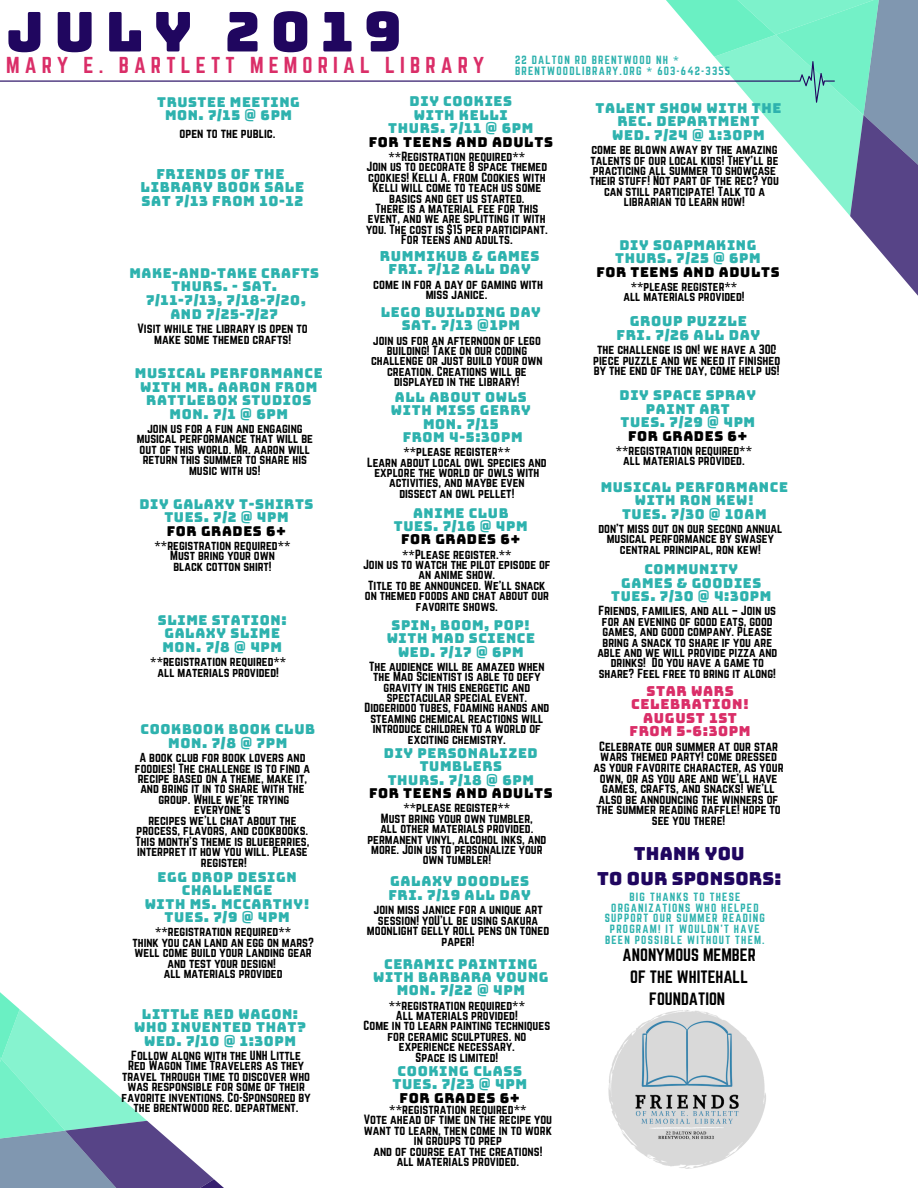
<style>
.page{position:relative;width:918px;height:1188px;background:#fff}
.page>*{position:absolute;margin:0;border:0;box-sizing:border-box;transform-origin:0 0}
.t1{font:54.9px "Bungee";letter-spacing:.185em;color:#20065f}
.t2{font:20.25px "Norwester";letter-spacing:.255em;color:#da2e68}
.t3{font:18px/24.5px "Bungee";letter-spacing:.01em;color:#20065f;text-align:center}
.t4{font:15.75px/22px "Norwester";color:#000;text-align:center}
.t5{font:13.8px/13.6px "Bungee";letter-spacing:.045em;color:#2eb2ae;text-align:center}
.t6{font:13.8px/13.6px "Bungee";letter-spacing:.045em;color:#da2e68;text-align:center}
.t7{font:13.8px "Bungee";letter-spacing:.045em;color:#000}
.t8{font:13.65px/13.4px "Bungee";letter-spacing:.045em;color:#2eb2ae;text-align:center}
.t9{font:13.65px "Bungee";letter-spacing:.045em;color:#000}
.t10{font:11.85px/10.5px "Norwester";color:#000;text-align:center}
.t11{font:11.7px/10.4px "Norwester";color:#000;text-align:center}
.t12{font:10.5px/10.6px "Norwester";letter-spacing:.115em;color:#2eb2ae}
.s1{font-family:"Noto Sans"}
</style>
<div class="page">
<svg style="left:0;top:992px;width:224px;height:196px"></svg>
<svg style="left:0;top:0;width:918px;height:296px"></svg>
<img style="left:608px;top:1010px;width:158px;height:159px">
<img style="left:752px;top:0;width:44px;height:22px">
<h1 class="t1" style="left:6px;top:4px;width:397px">JULY 2019</h1>
<h2 class="t2" style="left:6px;top:55px;width:480px">MARY E. BARTLETT MEMORIAL LIBRARY</h2>
<p class="t12" style="left:515px;top:55px;width:216px">22 DALTON RD BRENTWOOD NH <span class="s1">*<br></span>BRENTWOODLIBRARY.ORG <span class="s1">*</span> 603-642-3355</p>
<p class="t8" style="left:157px;top:95px;width:144px">TRUSTEE MEETING<br>MON. 7/15 @ 6PM</p>
<p class="t10" style="left:180px;top:128px;width:98px">open to the public.</p>
<p class="t5" style="left:141px;top:167px;width:165px">FRIENDS OF THE<br>LIBRARY BOOK SALE<br>SAT 7/13 FROM 10-12</p>
<p class="t8" style="left:129px;top:266px;width:191px">MAKE-AND-TAKE CRAFTS<br>THURS. - SAT.<br>7/11-7/13, 7/18-7/20,<br>AND 7/25-7/27</p>
<p class="t10" style="left:138px;top:324px;width:172px">Visit while the library is open to make some themed crafts!</p>
<p class="t8" style="left:135px;top:367px;width:189px">MUSICAL PERFORMANCE<br>WITH MR. AARON FROM<br>RATTLEBOX STUDIOS<br>MON. 7/1 @ 6PM</p>
<p class="t11" style="left:137px;top:424px;width:178px">join us for a fun and engaging musical performance that will be out of this world. Mr. aaron will return this summer to share his music with us!</p>
<p class="t8" style="left:140px;top:497px;width:175px">DIY GALAXY T-SHIRTS<br>TUES. 7/2 @ 4PM</p>
<p class="t9" style="left:167px;top:524px;width:121px">FOR GRADES 6+</p>
<p class="t11" style="left:155px;top:541px;width:138px"><span class="s1">**</span>registration required<span class="s1">**<br></span>Must bring your own black cotton shirt!</p>
<p class="t8" style="left:158px;top:614px;width:130px">SLIME STATION:<br>GALAXY SLIME<br>MON. 7/8 @ 4PM</p>
<p class="t11" style="left:150px;top:657px;width:138px"><span class="s1">**</span>registration required<span class="s1">** </span>all materials provided!</p>
<p class="t8" style="left:141px;top:723px;width:176px">COOKBOOK BOOK CLUB<br>MON. 7/8 @ 7PM</p>
<p class="t11" style="left:135px;top:753px;width:177px">A book club for book lovers and foodies! The challenge is to find a recipe based on a theme, make it, and bring it in to share with the group. While we’re trying everyone’s<br>recipes we’ll chat about the process, flavors, and cookbooks.<br>This month’s theme is blueberries, interpret it how you will. Please register!</p>
<p class="t8" style="left:145px;top:870px;width:166px">EGG DROP DESIGN<br>CHALLENGE<br>WITH MS. MCCARTHY!<br>TUES. 7/9 @ 4PM</p>
<p class="t11" style="left:132px;top:927px;width:183px"><span class="s1">**</span>registration required<span class="s1">**<br></span>think you can land an egg on mars? well come build your landing gear and test your design!<br>all materials provided</p>
<p class="t8" style="left:134px;top:1007px;width:173px">LITTLE RED WAGON:<br>WHO INVENTED THAT?<br>WED. 7/10 @ 1:30PM</p>
<p class="t11" style="left:122px;top:1050px;width:191px">Follow along with the UNH Little Red Wagon Time Travelers as they travel through time to discover who was responsible for some of their favorite inventions. Co-Sponsored by the brentwood rec. department.</p>
<p class="t8" style="left:388px;top:95px;width:147px">DIY COOKIES<br>WITH KELLI<br>THURS. 7/11 @ 6PM</p>
<p class="t9" style="left:369px;top:135px;width:186px">FOR TEENS AND ADULTS</p>
<p class="t11" style="left:366px;top:151px;width:183px"><span class="s1">**</span>Registration required<span class="s1">**<br></span>Join us to decorate 8 space themed cookies! Kelli A. from Cookies with<br>Kelli will come to teach us some basics and get us started.<br>There is a material fee for this event, and we are splitting it with you. The cost is $15 per participant.<br>For teens and adults.</p>
<p class="t5" style="left:380px;top:249px;width:161px">RUMMIKUB &amp; GAMES<br>FRI. 7/12 ALL DAY</p>
<p class="t10" style="left:373px;top:279px;width:171px">come in for a day of gaming with miss janice.</p>
<p class="t8" style="left:381px;top:305px;width:162px">LEGO BUILDING DAY<br>SAT. 7/13 @1PM</p>
<p class="t11" style="left:371px;top:335px;width:173px">join us for an afternoon of lego building! Take on our coding challenge or just build your own creation. Creations will be displayed in the library!</p>
<p class="t8" style="left:391px;top:390px;width:141px">ALL ABOUT OWLS<br>WITH MISS GERRY<br>MON. 7/15<br>FROM 4-5:30PM</p>
<p class="t11" style="left:367px;top:447px;width:181px"><span class="s1">**</span>please register<span class="s1">**<br></span>Learn about local owl species and explore the world of owls with activities, and maybe even<br>dissect an owl pellet!</p>
<p class="t8" style="left:394px;top:506px;width:135px">ANIME CLUB<br>TUES. 7/16 @ 4PM</p>
<p class="t9" style="left:401px;top:533px;width:121px">FOR GRADES 6+</p>
<p class="t11" style="left:363px;top:549px;width:189px"><span class="s1">**</span>Please register.<span class="s1">**<br></span>Join us to watch the pilot episode of an anime show.<br>Title to be announced. We'll snack on themed foods and chat about our favorite shows.</p>
<p class="t8" style="left:387px;top:618px;width:150px">SPIN, BOOM, POP!<br>WITH MAD SCIENCE<br>WED. 7/17 @ 6PM</p>
<p class="t11" style="left:365px;top:662px;width:186px">The audience will be amazed when the Mad Scientist is able to defy gravity in this energetic and spectacular special event.<br>Didgeridoo tubes, foaming hands and steaming chemical reactions will introduce children to a world of exciting chemistry.</p>
<p class="t8" style="left:384px;top:746px;width:155px">DIY PERSONALIZED<br>TUMBLERS<br>THURS. 7/18 @ 6PM</p>
<p class="t9" style="left:369px;top:786px;width:185px">FOR TEENS AND ADULTS</p>
<p class="t11" style="left:367px;top:803px;width:181px"><span class="s1">**</span>please register<span class="s1">**<br></span>Must bring your own tumbler,<br>all other materials provided. permanent vinyl, alcohol inks, and more. Join us to personalize your own tumbler!</p>
<p class="t5" style="left:389px;top:874px;width:144px;text-align:left">GALAXY DOODLES<br>FRI. 7/19 ALL DAY</p>
<p class="t10" style="left:367px;top:905px;width:184px">join miss janice for a unique art session! yoU'll be using sakura moonlight gelly roll pens on toned paper!</p>
<p class="t8" style="left:373px;top:957px;width:177px">CERAMIC PAINTING<br>WITH BARBARA YOUNG<br>MON. 7/22 @ 4PM</p>
<p class="t11" style="left:364px;top:1000px;width:188px"><span class="s1">**</span>registration required<span class="s1">**<br></span>All materials provided!<br>Come in to learn painting techniques for ceramic sculptures. no experience necessary.<br>Space is limited!</p>
<p class="t5" style="left:392px;top:1064px;width:136px">COOKING CLASS<br>TUES. 7/23 @ 4PM</p>
<p class="t7" style="left:400px;top:1091px;width:122px">FOR GRADES 6+</p>
<p class="t10" style="left:364px;top:1105px;width:190px"><span class="s1">**</span>registration required<span class="s1">**<br></span>Vote ahead of time on the recipe you want to learn, then come in to work in groups to prep<br>and of course eat the creations! all materials provided.</p>
<p class="t8" style="left:596px;top:101px;width:187px">TALENT SHOW WITH THE<br>REC. DEPARTMENT<br>WED. 7/24 @ 1:30PM</p>
<p class="t11" style="left:590px;top:145px;width:191px">come be blown away by the amazing talents of our local kids! They'll be practicing all summer to showcase their stuff! Not part of the rec? you can still participate! Talk to a librarian to learn how!</p>
<p class="t8" style="left:615px;top:238px;width:147px">DIY SOAPMAKING<br>THURS. 7/25 @ 6PM</p>
<p class="t9" style="left:596px;top:265px;width:185px">FOR TEENS AND ADULTS</p>
<p class="t11" style="left:623px;top:282px;width:123px"><span class="s1">**</span>please register<span class="s1">** </span>all materials provided!</p>
<p class="t5" style="left:617px;top:314px;width:145px">GROUP PUZZLE<br>FRI. 7/26 ALL DAY</p>
<p class="t10" style="left:593px;top:345px;width:189px">the challenge is on! we have a 300 piece puzzle and we need it finished by the end of the day, come help us!</p>
<p class="t8" style="left:620px;top:389px;width:138px">DIY SPACE SPRAY<br>PAINT ART<br>TUES. 7/29 @ 4PM</p>
<p class="t9" style="left:628px;top:429px;width:121px">FOR GRADES 6+</p>
<p class="t11" style="left:616px;top:446px;width:138px"><span class="s1">**</span>registration required<span class="s1">** </span>all materials provided.</p>
<p class="t8" style="left:601px;top:480px;width:189px">MUSICAL PERFORMANCE<br>WITH RON KEW!<br>TUES. 7/30 @ 10AM</p>
<p class="t11" style="left:598px;top:524px;width:186px">don't miss out on our second annual musical performance by swasey central principal, ron kew!</p>
<p class="t8" style="left:611px;top:563px;width:162px">COMMUNITY<br>GAMES &amp; GOODIES<br>TUES. 7/30 @ 4:30PM</p>
<p class="t11" style="left:597px;top:606px;width:181px">Friends, families, and all – Join us for an evening of good eats, good games, and good company. Please bring a snack to share if you are able and we will provide pizza and drinks! Do you have a game to share? Feel free to bring it along!</p>
<p class="t6" style="left:630px;top:684px;width:123px">STAR WARS<br>CELEBRATION!<br>AUGUST 1ST<br>FROM 5-6:30PM</p>
<p class="t10" style="left:594px;top:741px;width:192px">Celebrate our summer at our star wars themed party! come dressed as your favorite character, as your own, or as you are and we'll have games, crafts, and snacks! we'll also be announcing the winners of the summer reading raffle! hope to see you there!</p>
<h3 class="t3" style="left:597px;top:842px;width:186px">THANK YOU<br>TO OUR SPONSORS:</h3>
<p class="t12" style="left:605px;top:892px;width:162px;text-align:center">BIG THANKS TO THESE<br>ORGANIZATIONS WHO HELPED<br>SUPPORT OUR SUMMER READING<br>PROGRAM! IT WOULDN'T HAVE<br>BEEN POSSIBLE WITHOUT THEM.</p>
<h3 class="t4" style="left:623px;top:944px;width:135px">ANONYMOUS MEMBER<br>OF THE WHITEHALL<br>FOUNDATION</h3>
</div>
